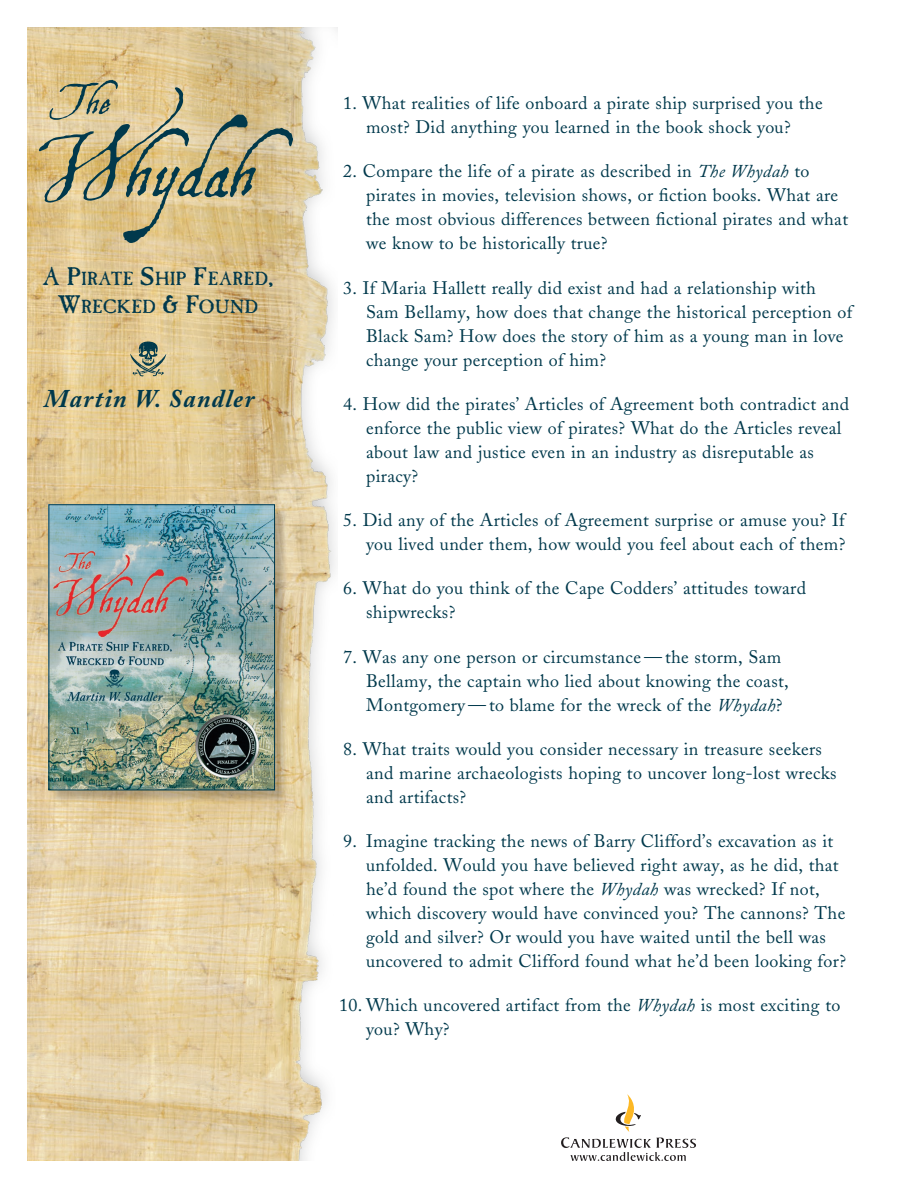
<style>
.page{position:relative;width:918px;height:1188px;background:#fff}
.page>*{position:absolute;margin:0;border:0;box-sizing:border-box;transform-origin:0 0}
.t1{font:italic 700 25.5px "Adobe Caslon";letter-spacing:.05em;color:#01394c}
.t2{font:19.05px/28px "Caslon Antique";letter-spacing:.015em;color:#01394c;text-align:center}
.t3{font:18px/24px "Adobe Caslon";letter-spacing:.02em;color:#01394c}
.s1{font-size:25.5px}
.s2{font-style:italic}
</style>
<div class="page">
<img style="left:27px;top:27px;width:311px;height:1134px">
<svg style="left:130px;top:342px;width:36px;height:35px"></svg>
<svg style="left:38px;top:80px;width:255px;height:163px;background:#c3b384"></svg>
<div style="left:50px;top:506px;width:239px;height:298px;background:#231f20;opacity:.25"></div>
<img style="left:51px;top:506px;width:222px;height:282px">
<div style="left:49px;top:504px;width:226px;height:286px;border:1px solid #01394c"></div>
<svg style="left:561px;top:1094px;width:135px;height:67px"></svg>
<p class="t2" style="left:42px;top:265px;width:233px"><span class="s1">A P</span>IRATE <span class="s1">S</span>HIP <span class="s1">F</span>EARED<span class="s1">,<br>W</span>RECKED <span class="s1">&amp; F</span>OUND</p>
<p class="t1" style="left:44px;top:384px;width:212px">Martin W. Sandler</p>
<p class="t3" style="left:343px;top:91px;width:481px;text-align:center">1. What realities of life onboard a pirate ship surprised you the most? Did anything you learned in the book shock you?</p>
<p class="t3" style="left:366px;top:160px;width:484px;text-indent:-23px">2. Compare the life of a pirate as described in <span class="s2">The Whydah</span> to pirates in movies, television shows, or fiction books. What are the most obvious differences between fictional pirates and what we know to be historically true?</p>
<p class="t3" style="left:366px;top:276px;width:488px;text-indent:-23px">3. If Maria Hallett really did exist and had a relationship with Sam Bellamy, how does that change the historical perception of Black Sam? How does the story of him as a young man in love change your perception of him?</p>
<p class="t3" style="left:366px;top:392px;width:485px;text-indent:-23px">4. How did the pirates’ Articles of Agreement both contradict and enforce the public view of pirates? What do the Articles reveal about law and justice even in an industry as disreputable as piracy?</p>
<p class="t3" style="left:343px;top:508px;width:504px;text-align:right">5. Did any of the Articles of Agreement surprise or amuse you? If you lived under them, how would you feel about each of them?</p>
<p class="t3" style="left:366px;top:577px;width:442px;text-indent:-23px">6. What do you think of the Cape Codders’ attitudes toward shipwrecks?</p>
<p class="t3" style="left:366px;top:645px;width:424px;text-indent:-23px">7. Was any one person or circumstance —the storm, Sam<br>Bellamy, the captain who lied about knowing the coast,<br>Montgomery—to blame for the wreck of the <span class="s2">Whydah</span>?</p>
<p class="t3" style="left:366px;top:737px;width:472px;text-indent:-23px">8. What traits would you consider necessary in treasure seekers and marine archaeologists hoping to uncover long-lost wrecks and artifacts?</p>
<p class="t3" style="left:366px;top:829px;width:481px;text-indent:-23px">9. Imagine tracking the news of Barry Clifford’s excavation as it unfolded. Would you have believed right away, as he did, that he’d found the spot where the <span class="s2">Whydah</span> was wrecked? If not, which discovery would have convinced you? The cannons? The gold and silver? Or would you have waited until the bell was uncovered to admit Clifford found what he’d been looking for?</p>
<p class="t3" style="left:366px;top:994px;width:476px;text-indent:-27px">10. Which uncovered artifact from the <span class="s2">Whydah</span> is most exciting to you? Why?</p>
</div>
